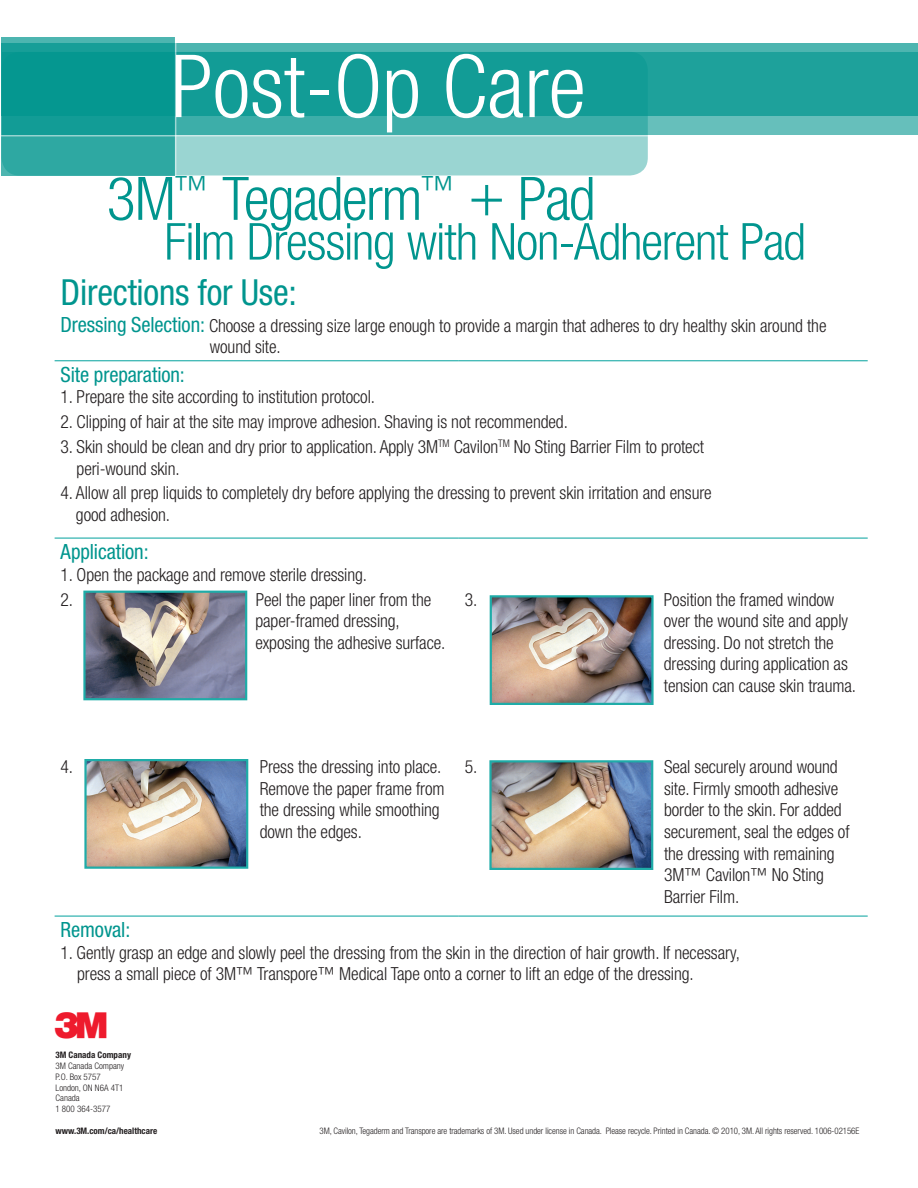
<style>
.page{position:relative;width:918px;height:1188px;background:#fff}
.page>*{position:absolute;margin:0;border:0;box-sizing:border-box;transform-origin:0 0}
.t1{font:300 condensed 87.15px "Helvetica Neue LT Std";color:#fff}
.Body_Copy{font:300 condensed 60px "Helvetica Neue LT Std";letter-spacing:-.025em;color:#00958e}
.Body_Copy-2{font:300 condensed 51px "Helvetica Neue LT Std";letter-spacing:-.025em;color:#00958e}
.t2{font:condensed 36px "Helvetica Neue LT Std";letter-spacing:-.005em;color:#00958e}
.t3{font:36px "Logo 3 Mv 3 tt";color:#ee1b2d}
.t4{font:condensed 21px "Helvetica Neue LT Std";letter-spacing:-.005em;color:#00958e}
.t5{font:300 condensed 18px/21.6px "Helvetica Neue LT Std";letter-spacing:-.005em;color:#231f20}
.t6{font:300 condensed 9px "Helvetica Neue LT Std";letter-spacing:-.005em;color:#231f20}
.t7{font:700 condensed 9px "Helvetica Neue LT Std";color:#231f20}
.s1{font-weight:400;font-size:21px;color:#00958e}
</style>
<div class="page">
<hr style="left:55px;top:538px;width:404px;height:1px;background:#1faca8">
<hr style="left:459px;top:538px;width:409px;height:1px;background:#1faca8">
<hr style="left:55px;top:360px;width:404px;height:1px;background:#1faca8">
<hr style="left:459px;top:360px;width:409px;height:1px;background:#1faca8">
<hr style="left:55px;top:916px;width:404px;height:1px;background:#1faca8">
<hr style="left:459px;top:916px;width:409px;height:1px;background:#1faca8">
<img style="left:493px;top:598px;width:158px;height:104px">
<div style="left:490px;top:595px;width:164px;height:110px;border:2px solid #1faca8"></div>
<img style="left:492px;top:763px;width:158px;height:104px">
<div style="left:489px;top:760px;width:164px;height:110px;border:2px solid #1faca8"></div>
<img style="left:86px;top:594px;width:158px;height:103px">
<div style="left:83px;top:591px;width:164px;height:109px;border:2px solid #1faca8"></div>
<img style="left:87px;top:762px;width:158px;height:104px">
<div style="left:84px;top:759px;width:164px;height:110px;border:2px solid #1faca8"></div>
<div style="left:2px;top:52px;width:916px;height:83px;background:#66bfbb"></div>
<svg style="left:2px;top:52px;width:646px;height:124px;background:#7dc8c5"></svg>
<svg style="left:2px;top:37px;width:173px;height:139px;background:#29a6a0"></svg>
<svg style="left:2px;top:43px;width:916px;height:73px;background:#199f98"></svg>
<hr style="left:175px;top:0;width:1px;height:232px;background:#fff">
<hr style="left:0;top:135px;width:855px;height:1px;background:#fff">
<p class="t1" style="left:171px;top:36px;width:416px">Post-Op Care</p>
<p class="Body_Copy" style="left:107px;top:164px;width:490px">3M<sup>™</sup> Tegaderm<sup>™</sup> + Pad</p>
<p class="Body_Copy-2" style="left:164px;top:212px;width:643px">Film Dressing with Non-Adherent Pad</p>
<p class="t2" style="left:61px;top:271px;width:238px">Directions for Use:</p>
<p class="t5" style="left:61px;top:314px;width:767px"><span class="s1">Dressing Selection:</span> Choose a dressing size large enough to provide a margin that adheres to dry healthy skin around the</p>
<p class="t5" style="left:210px;top:336px;width:72px">wound site.</p>
<p class="t4" style="left:61px;top:362px;width:126px">Site preparation:</p>
<p class="t5" style="left:61px;top:386px;width:316px">1. Prepare the site according to institution protocol.</p>
<p class="t5" style="left:61px;top:411px;width:509px">2. Clipping of hair at the site may improve adhesion. Shaving is not recommended.</p>
<p class="t5" style="left:77px;top:436px;width:629px;text-indent:-16px">3. Skin should be clean and dry prior to application. Apply 3M<sup>TM</sup> Cavilon<sup>TM</sup> No Sting Barrier Film to protect peri-wound skin.</p>
<p class="t5" style="left:76px;top:482px;width:637px;text-indent:-15px">4. Allow all prep liquids to completely dry before applying the dressing to prevent skin irritation and ensure good adhesion.</p>
<p class="t4" style="left:61px;top:540px;width:90px">Application:</p>
<p class="t5" style="left:61px;top:563px;width:308px">1. Open the package and remove sterile dressing.</p>
<p class="t5" style="left:61px;top:588px;width:14px">2.</p>
<p class="t5" style="left:256px;top:588px;width:177px">Peel the paper liner from the</p>
<p class="t5" style="left:255px;top:610px;width:146px">paper-framed dressing,</p>
<p class="t5" style="left:255px;top:631px;width:192px">exposing the adhesive surface.</p>
<p class="t5" style="left:465px;top:588px;width:14px">3.</p>
<p class="t5" style="left:664px;top:588px;width:172px">Position the framed window</p>
<p class="t5" style="left:664px;top:610px;width:186px">over the wound site and apply</p>
<p class="t5" style="left:664px;top:631px;width:171px">dressing. Do not stretch the</p>
<p class="t5" style="left:664px;top:653px;width:186px">dressing during application as</p>
<p class="t5" style="left:664px;top:675px;width:194px">tension can cause skin trauma.</p>
<p class="t5" style="left:61px;top:756px;width:14px">4.</p>
<p class="t5" style="left:260px;top:756px;width:186px">Press the dressing into place.<br>Remove the paper frame from the dressing while smoothing down the edges.</p>
<p class="t5" style="left:465px;top:756px;width:14px">5.</p>
<p class="t5" style="left:664px;top:756px;width:187px">Seal securely around wound site. Firmly smooth adhesive border to the skin. For added securement, seal the edges of the dressing with remaining<br>3M™ Cavilon™ No Sting<br>Barrier Film.</p>
<p class="t4" style="left:61px;top:918px;width:71px">Removal:</p>
<p class="t5" style="left:61px;top:941px;width:681px">1. Gently grasp an edge and slowly peel the dressing from the skin in the direction of hair growth. If necessary,</p>
<p class="t5" style="left:77px;top:963px;width:618px">press a small piece of 3M™ Transpore™ Medical Tape onto a corner to lift an edge of the dressing.</p>
<p class="t3" style="left:54px;top:1005px;width:54px">3</p>
<p class="t7" style="left:56px;top:1050px;width:77px">3M Canada Company</p>
<p class="t6" style="left:56px;top:1061px;width:70px">3M Canada Company</p>
<p class="t6" style="left:56px;top:1071px;width:47px">P.O. Box 5757</p>
<p class="t6" style="left:56px;top:1082px;width:69px">London, ON N6A 4T1</p>
<p class="t6" style="left:56px;top:1093px;width:26px">Canada</p>
<p class="t6" style="left:56px;top:1104px;width:56px">1 800 364-3577</p>
<p class="t7" style="left:56px;top:1125px;width:103px">www.3M.com/ca/healthcare</p>
<p class="t6" style="left:320px;top:1126px;width:541px">3M, Cavilon, Tegaderm and Transpore are trademarks of 3M. Used under license in Canada. Please recycle. Printed in Canada. © 2010, 3M. All rights reserved. 1006-02156E</p>
</div>
